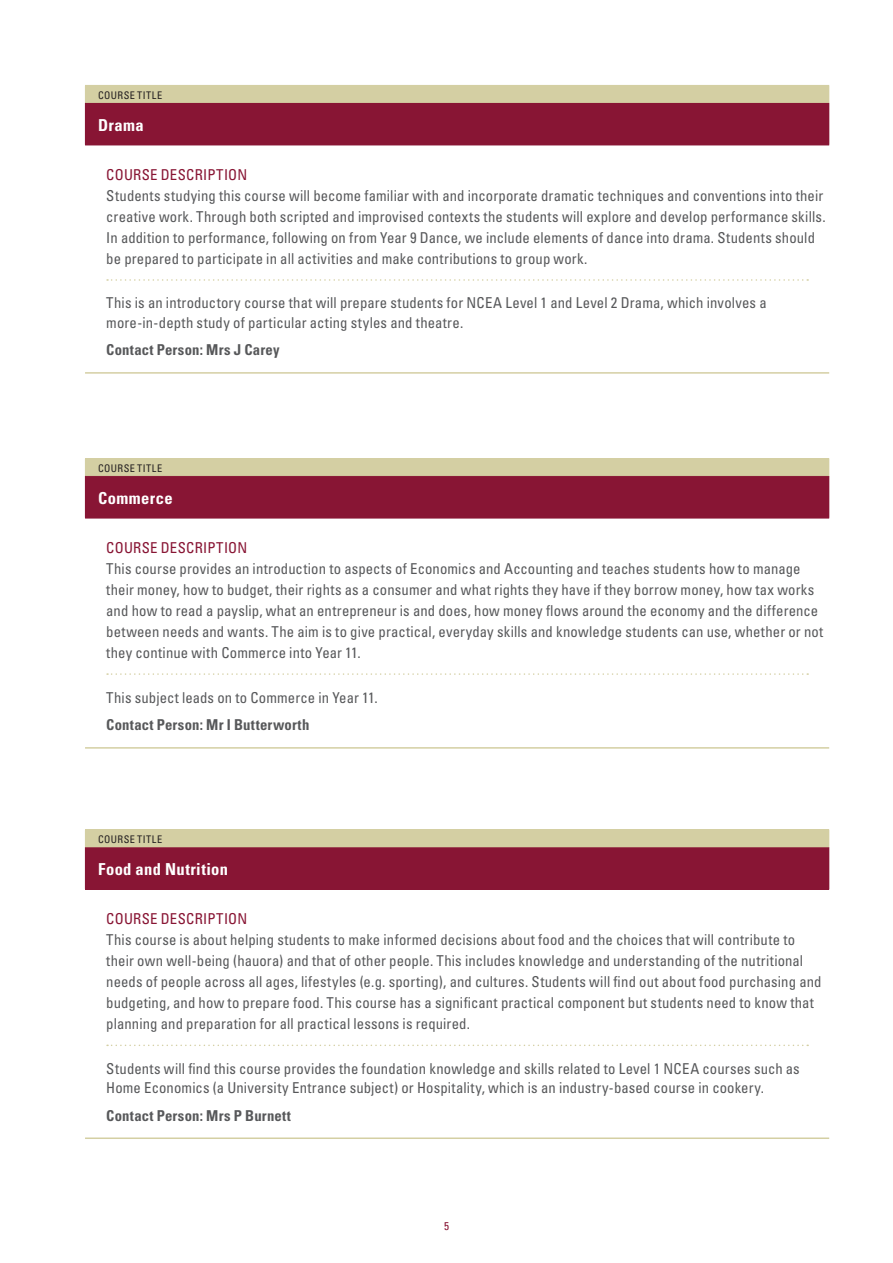
<style>
.page{position:relative;width:893px;height:1263px;background:#fff}
.page>*{position:absolute;margin:0;border:0;box-sizing:border-box;transform-origin:0 0}
.t1{font:700 condensed 16.5px "Univers";letter-spacing:.025em;color:#fff}
.t2{font:condensed 15px/21px "Univers";letter-spacing:.01em;color:#57585a}
.t3{font:700 condensed 15px "Univers";letter-spacing:.015em;color:#57585a}
.t4{font:condensed 15px "Univers";letter-spacing:.02em;color:#881534}
.t5{font:condensed 11.25px "Univers";color:#881534}
.t6{font:condensed 10.5px "Univers";letter-spacing:.04em;color:#231f20}
</style>
<div class="page">
<svg style="left:107px;top:279px;width:701px;height:2px"></svg>
<hr style="left:85px;top:372px;width:744px;height:2px;background:#d4cfa3">
<svg style="left:107px;top:673px;width:701px;height:2px"></svg>
<hr style="left:85px;top:747px;width:744px;height:2px;background:#d4cfa3">
<svg style="left:107px;top:1044px;width:701px;height:2px"></svg>
<hr style="left:85px;top:1137px;width:744px;height:2px;background:#d4cfa3">
<div style="left:85px;top:85px;width:744px;height:17px;background:#d4cfa3"></div>
<div style="left:85px;top:102px;width:744px;height:43px;background:#881534"></div>
<hr style="left:85px;top:145px;width:744px;height:1px;background:#881534">
<hr style="left:85px;top:102px;width:744px;height:1px;background:#d4cfa3">
<div style="left:85px;top:458px;width:744px;height:17px;background:#d4cfa3"></div>
<div style="left:85px;top:475px;width:744px;height:43px;background:#881534"></div>
<hr style="left:85px;top:518px;width:744px;height:1px;background:#881534">
<hr style="left:85px;top:475px;width:744px;height:1px;background:#d4cfa3">
<div style="left:85px;top:830px;width:744px;height:17px;background:#d4cfa3"></div>
<div style="left:85px;top:847px;width:744px;height:42px;background:#881534"></div>
<hr style="left:85px;top:889px;width:744px;height:1px;background:#881534">
<hr style="left:85px;top:829px;width:744px;height:1px;background:#d4cfa3">
<p class="t6" style="left:98px;top:89px;width:66px">COURSE TITLE</p>
<p class="t1" style="left:98px;top:115px;width:47px">Drama</p>
<p class="t4" style="left:106px;top:165px;width:142px">COURSE DESCRIPTION</p>
<p class="t2" style="left:106px;top:184px;width:721px">Students studying this course will become familiar with and incorporate dramatic techniques and conventions into their creative work. Through both scripted and improvised contexts the students will explore and develop performance skills.<br>In addition to performance, following on from Year 9 Dance, we include elements of dance into drama. Students should be prepared to participate in all activities and make contributions to group work.</p>
<p class="t2" style="left:106px;top:293px;width:662px;line-height:19px">This is an introductory course that will prepare students for NCEA Level 1 and Level 2 Drama, which involves a more-in-depth study of particular acting styles and theatre.</p>
<p class="t3" style="left:106px;top:341px;width:175px">Contact Person: Mrs J Carey</p>
<p class="t6" style="left:98px;top:462px;width:66px">COURSE TITLE</p>
<p class="t1" style="left:98px;top:488px;width:76px">Commerce</p>
<p class="t4" style="left:106px;top:538px;width:142px">COURSE DESCRIPTION</p>
<p class="t2" style="left:106px;top:558px;width:719px">This course provides an introduction to aspects of Economics and Accounting and teaches students how to manage their money, how to budget, their rights as a consumer and what rights they have if they borrow money, how tax works and how to read a payslip, what an entrepreneur is and does, how money flows around the economy and the difference between needs and wants. The aim is to give practical, everyday skills and knowledge students can use, whether or not they continue with Commerce into Year 11.</p>
<p class="t2" style="left:106px;top:686px;width:273px">This subject leads on to Commerce in Year 11.</p>
<p class="t3" style="left:106px;top:716px;width:205px">Contact Person: Mr I Butterworth</p>
<p class="t6" style="left:98px;top:833px;width:66px">COURSE TITLE</p>
<p class="t1" style="left:98px;top:859px;width:131px">Food and Nutrition</p>
<p class="t4" style="left:106px;top:909px;width:142px">COURSE DESCRIPTION</p>
<p class="t2" style="left:106px;top:929px;width:717px">This course is about helping students to make informed decisions about food and the choices that will contribute to their own well-being (hauora) and that of other people. This includes knowledge and understanding of the nutritional needs of people across all ages, lifestyles (e.g. sporting), and cultures. Students will find out about food purchasing and budgeting, and how to prepare food. This course has a significant practical component but students need to know that planning and preparation for all practical lessons is required.</p>
<p class="t2" style="left:106px;top:1058px;width:695px;line-height:19.2px">Students will find this course provides the foundation knowledge and skills related to Level 1 NCEA courses such as<br>Home Economics (a University Entrance subject) or Hospitality, which is an industry-based course in cookery.</p>
<p class="t3" style="left:106px;top:1106px;width:186px">Contact Person: Mrs P Burnett</p>
<p class="t5" style="left:444px;top:1218px;width:6px">5</p>
</div>
